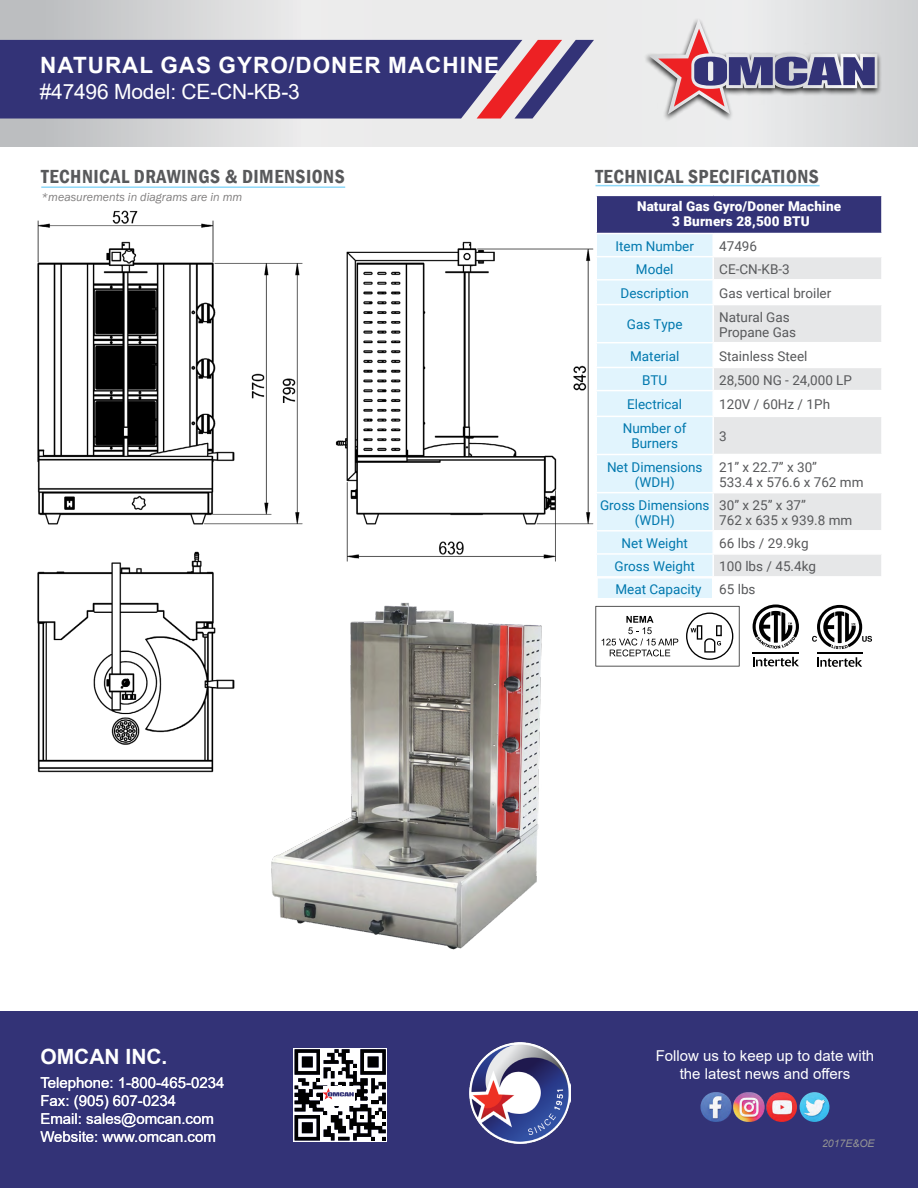
<style>
.page{position:relative;width:918px;height:1188px;background:#fff}
.page>*{position:absolute;margin:0;border:0;box-sizing:border-box;transform-origin:0 0}
.t1{font:700 22.5px "Arial";letter-spacing:.045em;color:#fff}
.t2{font:21px "Arial";letter-spacing:-.01em;color:#fff}
.t3{font:700 21px "Arial";color:#fff}
.t4{font:600 condensed 19.5px "Franklin Gothic";letter-spacing:.025em;color:#58595b}
.t5{font:15px/18px "Arial";color:#fff}
.t6{font:13.5px/15px "Roboto";color:#58595b}
.t7{font:13.5px/15px "Roboto";color:#0078ae;text-align:center}
.t8{font:900 13.5px/15px "Roboto";letter-spacing:.01em;color:#fff;text-align:center}
.t9{font:italic 12px "Franklin Gothic";color:#807e7e}
.t10{font:italic 10.5px "Arial";color:#949494}
</style>
<div class="page">
<div style="left:0;top:1012px;width:918px;height:176px;background:#337"></div>
<svg style="left:0;top:0;width:918px;height:147px;background:#dfdfe0"></svg>
<svg style="left:0;top:40px;width:594px;height:79px;background:#4c447f"></svg>
<img style="left:470px;top:1042px;width:101px;height:102px">
<svg style="left:293px;top:1048px;width:93px;height:93px;background:#87878a"></svg>
<img style="left:701px;top:1092px;width:31px;height:30px;border-radius:15px">
<img style="left:733px;top:1092px;width:32px;height:30px;border-radius:15px">
<img style="left:766px;top:1092px;width:31px;height:30px;border-radius:15px">
<img style="left:800px;top:1092px;width:29px;height:30px;border-radius:15px">
<div style="left:643px;top:17px;width:239px;height:105px;background:#000;opacity:.8"></div>
<svg style="left:648px;top:19px;width:230px;height:95px;background:#bdb2bf"></svg>
<img style="left:37px;top:210px;width:562px;height:563px">
<img style="left:262px;top:589px;width:298px;height:361px">
<svg style="left:753px;top:657px;width:46px;height:9px"></svg>
<hr style="left:753px;top:652px;width:46px;height:1px;background:#000">
<svg style="left:753px;top:605px;width:46px;height:44px"></svg>
<svg style="left:817px;top:657px;width:45px;height:10px"></svg>
<hr style="left:817px;top:652px;width:45px;height:2px;background:#000">
<svg style="left:812px;top:605px;width:60px;height:44px"></svg>
<div style="left:596px;top:195px;width:286px;height:39px;background:#337"></div>
<div style="left:740px;top:257px;width:141px;height:319px;background:#e6e7e8"></div>
<svg style="left:740px;top:281px;width:141px;height:272px;fill:#edeeef"></svg>
<hr style="left:596px;top:195px;width:117px;height:1px;background:#fff">
<hr style="left:596px;top:196px;width:1px;height:37px;background:#fff">
<hr style="left:713px;top:195px;width:170px;height:1px;background:#fff">
<hr style="left:881px;top:196px;width:2px;height:37px;background:#fff">
<hr style="left:596px;top:233px;width:117px;height:1px;background:#fff">
<hr style="left:713px;top:233px;width:170px;height:1px;background:#fff">
<hr style="left:713px;top:279px;width:170px;height:2px;background:#fff">
<hr style="left:713px;top:304px;width:170px;height:1px;background:#fff">
<hr style="left:713px;top:342px;width:170px;height:1px;background:#fff">
<hr style="left:713px;top:367px;width:170px;height:1px;background:#fff">
<hr style="left:713px;top:390px;width:170px;height:1px;background:#fff">
<hr style="left:713px;top:416px;width:170px;height:1px;background:#fff">
<hr style="left:713px;top:454px;width:170px;height:1px;background:#fff">
<hr style="left:713px;top:492px;width:170px;height:1px;background:#fff">
<hr style="left:713px;top:530px;width:170px;height:2px;background:#fff">
<hr style="left:713px;top:553px;width:170px;height:2px;background:#fff">
<hr style="left:596px;top:185px;width:224px;height:1px;background:#8ed8f8">
<hr style="left:41px;top:186px;width:304px;height:2px;background:#8ed8f8">
<svg style="left:595px;top:234px;width:145px;height:432px"></svg>
<h1 class="t1" style="left:40px;top:50px;width:461px">NATURAL GAS GYRO/DONER MACHINE</h1>
<h2 class="t2" style="left:40px;top:77px;width:262px">#47496 Model: CE-CN-KB-3</h2>
<h3 class="t4" style="left:41px;top:163px;width:305px">TECHNICAL DRAWINGS &amp; DIMENSIONS</h3>
<p class="t9" style="left:41px;top:189px;width:203px">*measurements in diagrams are in mm</p>
<h3 class="t4" style="left:596px;top:163px;width:225px">TECHNICAL SPECIFICATIONS</h3>
<p class="t8" style="left:637px;top:198px;width:206px">Natural Gas Gyro/Doner Machine<br>3 Burners 28,500 BTU</p>
<p class="t7" style="left:615px;top:238px;width:80px">Item Number</p>
<p class="t6" style="left:719px;top:238px;width:39px">47496</p>
<p class="t7" style="left:636px;top:261px;width:39px">Model</p>
<p class="t6" style="left:719px;top:261px;width:72px">CE-CN-KB-3</p>
<p class="t7" style="left:621px;top:285px;width:70px">Description</p>
<p class="t6" style="left:719px;top:285px;width:114px">Gas vertical broiler</p>
<p class="t7" style="left:627px;top:316px;width:57px">Gas Type</p>
<p class="t6" style="left:719px;top:309px;width:79px">Natural Gas<br>Propane Gas</p>
<p class="t7" style="left:630px;top:348px;width:51px">Material</p>
<p class="t6" style="left:719px;top:348px;width:90px">Stainless Steel</p>
<p class="t7" style="left:642px;top:372px;width:27px">BTU</p>
<p class="t6" style="left:719px;top:372px;width:134px">28,500 NG - 24,000 LP</p>
<p class="t7" style="left:627px;top:396px;width:57px">Electrical</p>
<p class="t6" style="left:719px;top:396px;width:112px">120V / 60Hz / 1Ph</p>
<p class="t7" style="left:623px;top:421px;width:65px">Number of<br>Burners</p>
<p class="t6" style="left:719px;top:428px;width:9px">3</p>
<p class="t7" style="left:607px;top:459px;width:97px">Net Dimensions (WDH)</p>
<p class="t6" style="left:719px;top:459px;width:146px">21” x 22.7” x 30”<br>533.4 x 576.6 x 762 mm</p>
<p class="t7" style="left:600px;top:497px;width:111px">Gross Dimensions (WDH)</p>
<p class="t6" style="left:719px;top:497px;width:135px">30” x 25” x 37”<br>762 x 635 x 939.8 mm</p>
<p class="t7" style="left:622px;top:535px;width:68px">Net Weight</p>
<p class="t6" style="left:719px;top:535px;width:91px">66 lbs / 29.9kg</p>
<p class="t7" style="left:615px;top:558px;width:82px">Gross Weight</p>
<p class="t6" style="left:719px;top:558px;width:98px">100 lbs / 45.4kg</p>
<p class="t7" style="left:615px;top:581px;width:88px">Meat Capacity</p>
<p class="t6" style="left:719px;top:581px;width:38px">65 lbs</p>
<h2 class="t3" style="left:40px;top:1029px;width:129px">OMCAN INC.</h2>
<p class="t5" style="left:40px;top:1074px;width:186px">Telephone: 1-800-465-0234<br>Fax: (905) 607-0234<br>Email: sales@omcan.com<br>Website: www.omcan.com</p>
<h2 class="t3" style="left:40px;top:1042px;width:129px">OMCAN INC.</h2>
<p class="t5" style="left:656px;top:1047px;width:220px;text-align:center">Follow us to keep up to date with the latest news and offers</p>
<p class="t10" style="left:822px;top:1137px;width:54px">2017E&amp;OE</p>
</div>
